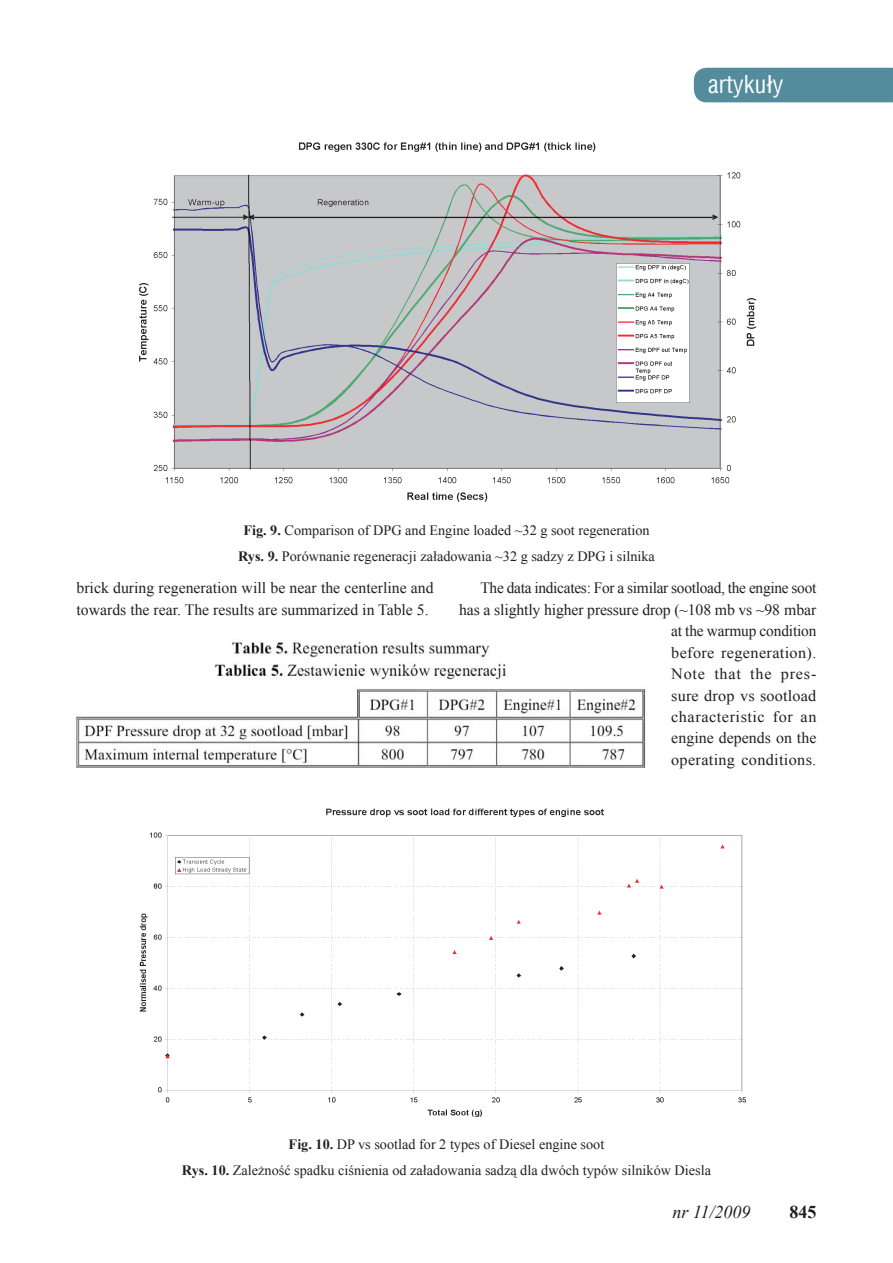
<style>
.page{position:relative;width:893px;height:1263px;background:#fff}
.page>*{position:absolute;margin:0;border:0;box-sizing:border-box;transform-origin:0 0}
.t1{font:24px "Switzerland Condensed";color:#fff}
.t2{font:italic 18px "Times New Roman";color:#231f20}
.t3{font:700 18px "Times New Roman";color:#231f20}
.t4{font:15.75px/21.5px "Times New Roman";color:#231f20}
.t5{font:14.25px/25.7px "Times New Roman";color:#231f20;text-align:center}
.s1{font-weight:700}
</style>
<div class="page">
<div style="left:694px;top:68px;width:199px;height:34px;background:#548c9e"></div>
<img style="left:139px;top:142px;width:618px;height:360px">
<img style="left:76px;top:641px;width:570px;height:126px">
<img style="left:139px;top:808px;width:607px;height:309px">
<h1 class="t1" style="left:708px;top:70px;width:77px">artykuły</h1>
<p class="t5" style="left:238px;top:517px;width:418px"><span class="s1">Fig. 9.</span> Comparison of DPG and Engine loaded ~32 g soot regeneration<br><span class="s1">Rys. 9.</span> Porównanie regeneracji załadowania ~32 g sadzy z DPG i silnika</p>
<p class="t4" style="left:77px;top:577px;width:359px">brick during regeneration will be near the centerline and towards the rear. The results are summarized in Table 5.</p>
<p class="t4" style="left:459px;top:577px;width:359px;text-align:right">The data indicates: For a similar sootload, the engine soot has a slightly higher pressure drop (~108 mb vs ~98 mbar at the warmup condition<br>before regeneration).<br>Note that the pres-<br>sure drop vs sootload<br>characteristic for an<br>engine depends on the<br>operating conditions.</p>
<p class="t5" style="left:182px;top:1131px;width:531px"><span class="s1">Fig. 10.</span> DP vs sootlad for 2 types of Diesel engine soot<br><span class="s1">Rys. 10.</span> Zależność spadku ciśnienia od załadowania sadzą dla dwóch typów silników Diesla</p>
<p class="t2" style="left:672px;top:1200px;width:80px">nr 11/2009</p>
<p class="t3" style="left:789px;top:1199px;width:28px">845</p>
</div>
